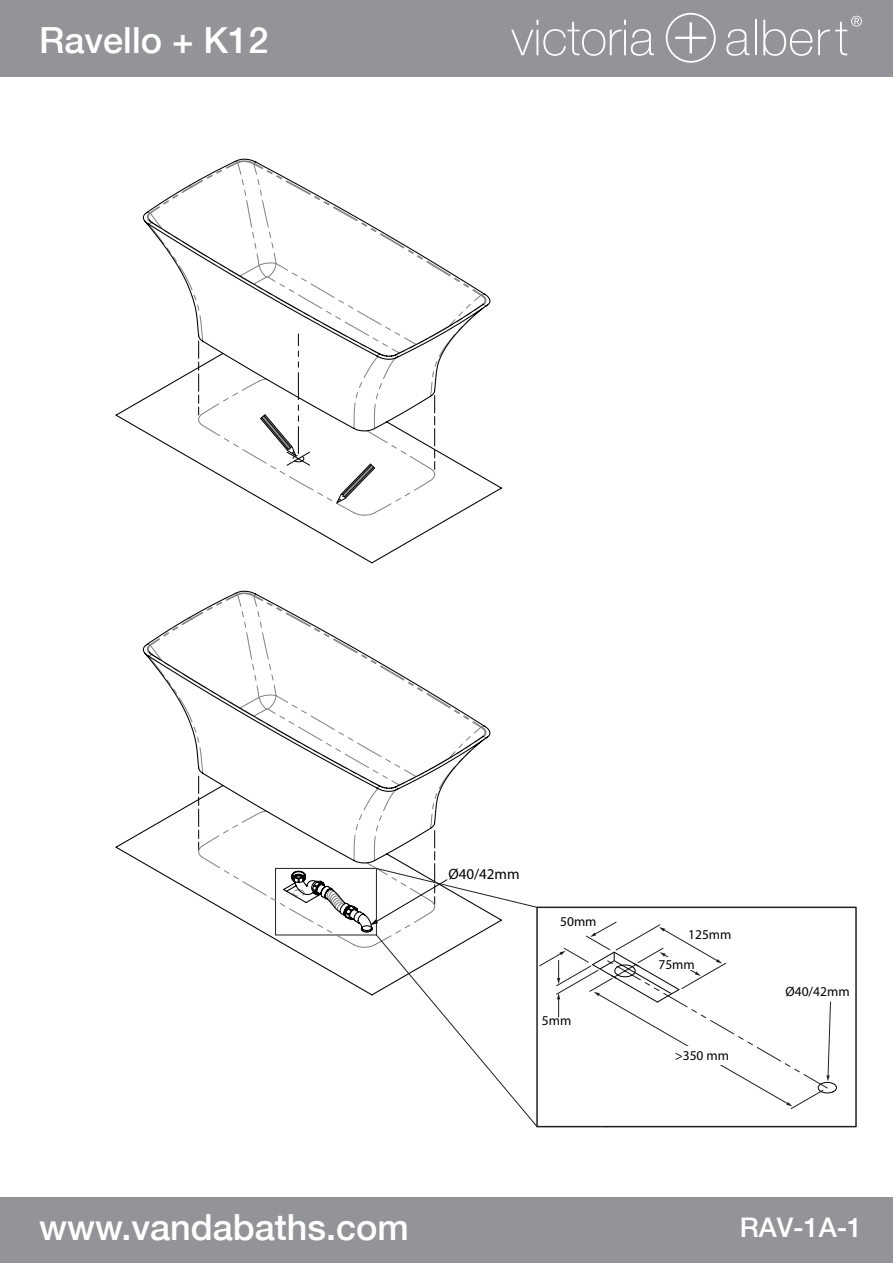
<style>
.page{position:relative;width:893px;height:1263px;background:#fff}
.page>*{position:absolute;margin:0;border:0;box-sizing:border-box;transform-origin:0 0}
.t1{font:500 36px "Helvetica Neue";color:#fff}
.t2{font:500 27px "Helvetica Neue";color:#fff}
.t3{font:15px "Myriad Pro";color:#000}
.t4{font:13.5px "Myriad Pro";color:#000}
</style>
<div class="page">
<svg style="left:115px;top:158px;width:387px;height:406px"></svg>
<div style="left:0;top:1197px;width:893px;height:66px;background:#929497"></div>
<div style="left:0;top:0;width:893px;height:77px;background:#929497"></div>
<svg style="left:726px;top:29px;width:23px;height:27px"></svg>
<hr style="left:754px;top:20px;width:2px;height:35px;background:#fff">
<svg style="left:511px;top:20px;width:143px;height:36px"></svg>
<div style="left:666px;top:13px;width:50px;height:50px;border:2px solid #fff;border-radius:50%"></div>
<svg style="left:763px;top:16px;width:99px;height:40px"></svg>
<hr style="left:689px;top:22px;width:3px;height:31px;background:#fff">
<hr style="left:675px;top:37px;width:31px;height:2px;background:#fff">
<svg style="left:146px;top:160px;width:341px;height:356px"></svg>
<svg style="left:536px;top:906px;width:321px;height:222px"></svg>
<svg style="left:146px;top:592px;width:691px;height:535px"></svg>
<div style="left:661px;top:1046px;width:70px;height:18px;background:#fff"></div>
<div style="left:653px;top:958px;width:46px;height:12px;background:#fff"></div>
<h1 class="t1" style="left:39px;top:19px;width:231px">Ravello + K12</h1>
<p class="t3" style="left:448px;top:864px;width:73px">Ø40/42mm</p>
<p class="t4" style="left:560px;top:913px;width:38px">50mm</p>
<p class="t4" style="left:542px;top:1012px;width:31px">5mm</p>
<p class="t4" style="left:688px;top:926px;width:45px">125mm</p>
<p class="t4" style="left:658px;top:956px;width:38px">75mm</p>
<p class="t4" style="left:675px;top:1047px;width:56px">&gt;350 mm</p>
<p class="t4" style="left:785px;top:983px;width:66px">Ø40/42mm</p>
<h1 class="t1" style="left:39px;top:1206px;width:371px">www.vandabaths.com</h1>
<h2 class="t2" style="left:740px;top:1211px;width:124px">RAV-1A-1</h2>
</div>
